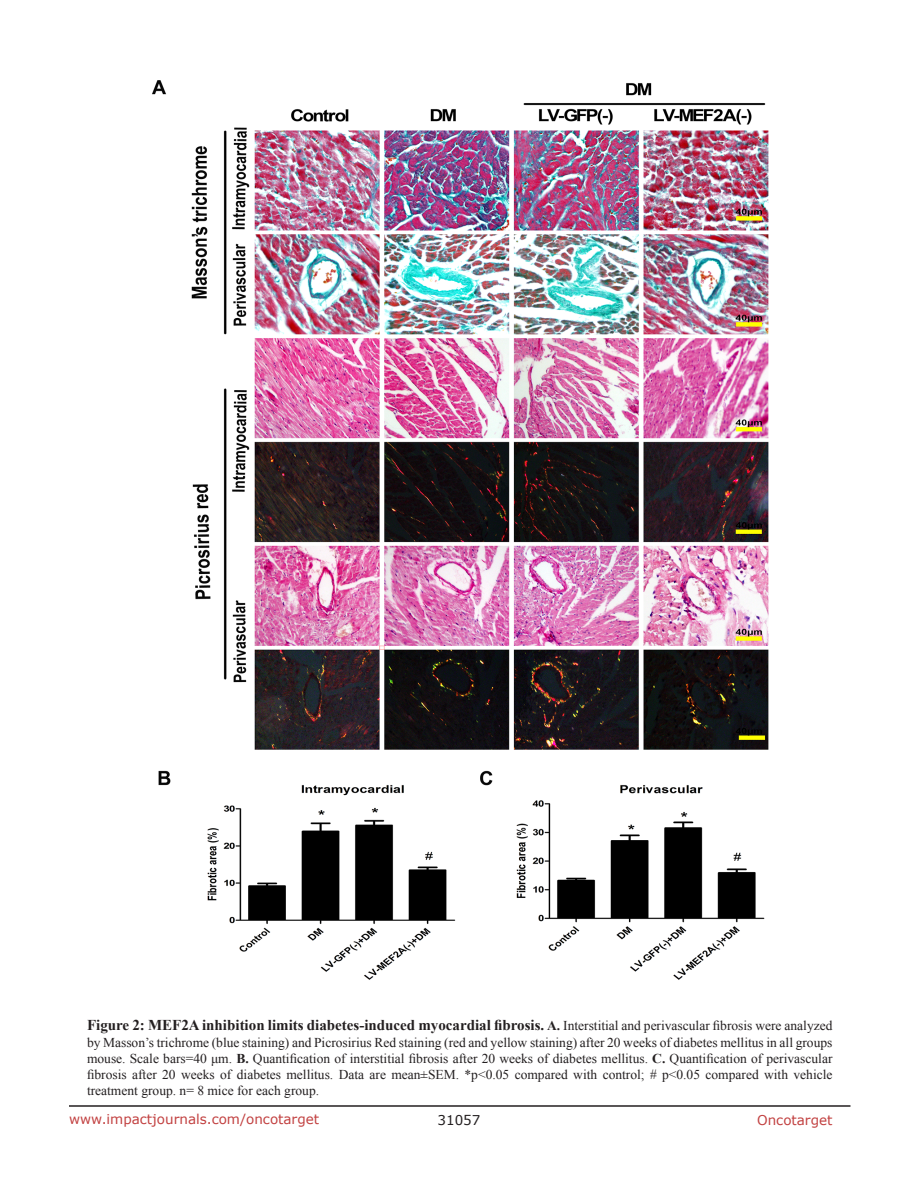
<style>
.page{position:relative;width:918px;height:1188px;background:#fff}
.page>*{position:absolute;margin:0;border:0;box-sizing:border-box;transform-origin:0 0}
.figuretext{font:700 15px "Times New Roman";color:#231f20}
.figuretext-2{font:13.5px/16.2px "Times New Roman";color:#231f20;text-align:justify}
.t1{font:13.5px "Verdana";color:#c24141}
.t2{font:13.5px "Verdana";color:#231f20}
.s1{font-size:13.5px}
.s2{font-weight:400;font-size:13.5px}
.s3{font-weight:700}
</style>
<div class="page">
<hr style="left:69px;top:1105px;width:781px;height:2px;background:#231f20">
<img style="left:152px;top:80px;width:617px;height:900px">
<p class="figuretext" style="left:87px;top:1015px;width:747px">Figure 2: MEF2A inhibition limits diabetes-induced myocardial fibrosis. <span class="s1">A.</span> <span class="s2">Interstitial and perivascular fibrosis were analyzed</span></p>
<p class="figuretext-2" style="left:87px;top:1034px;width:747px">by Masson’s trichrome (blue staining) and Picrosirius Red staining (red and yellow staining) after 20 weeks of diabetes mellitus in all groups mouse. Scale bars=40 μm. <span class="s3">B.</span> Quantification of interstitial fibrosis after 20 weeks of diabetes mellitus. <span class="s3">C.</span> Quantification of perivascular fibrosis after 20 weeks of diabetes mellitus. Data are mean±SEM. *p&lt;0.05 compared with control; # p&lt;0.05 compared with vehicle treatment group. n= 8 mice for each group.</p>
<p class="t1" style="left:69px;top:1110px;width:252px">www.impactjournals.com/oncotarget</p>
<p class="t2" style="left:438px;top:1111px;width:44px">31057</p>
<p class="t1" style="left:757px;top:1111px;width:77px">Oncotarget</p>
</div>
